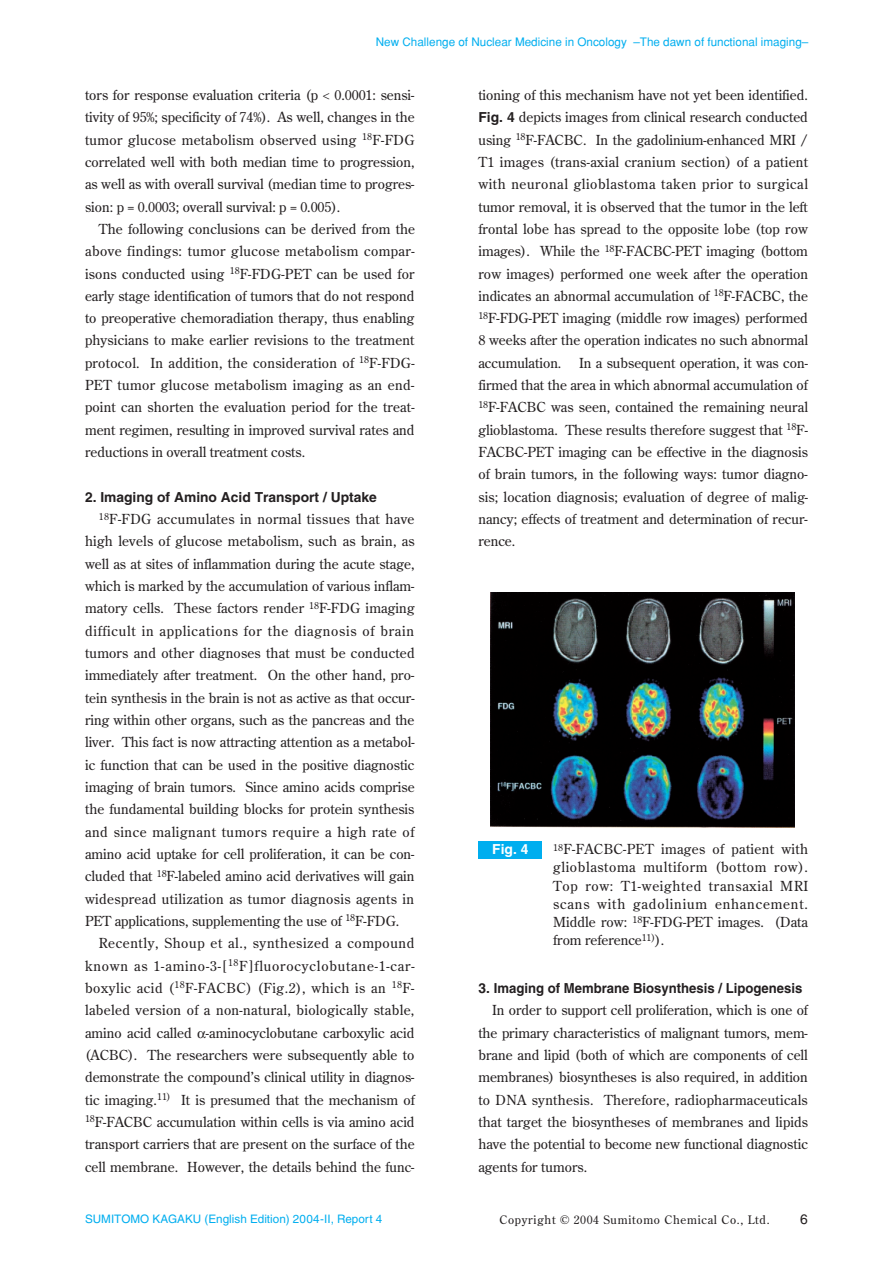
<style>
.page{position:relative;width:893px;height:1263px;background:#fff}
.page>*{position:absolute;margin:0;border:0;box-sizing:border-box;transform-origin:0 0}
.t1{font:13.8px/22.4px "Century Old Style";color:#231f20;text-align:justify}
.t2{font:700 13.8px "Helvetica";color:#231f20}
.t3{font:700 13.8px "Helvetica";color:#fff}
.t4{font:13.8px "Helvetica LT Std";color:#231f20}
.t5{font:11.7px "Helvetica";color:#00aeef}
.t6{font:11.7px "Helvetica LT Std";color:#00aeef}
.t7{font:11.7px "Century Old Style Std";letter-spacing:.06em;color:#231f20}
.s1{font-family:"Helvetica";font-weight:700}
.s2{font-family:"Century Old Style"}
</style>
<div class="page">
<div style="left:478px;top:841px;width:64px;height:17px;background:#00aeef"></div>
<img style="left:490px;top:593px;width:305px;height:235px">
<p class="t5" style="left:376px;top:35px;width:434px">New Challenge of Nuclear Medicine in Oncology –The dawn of functional imaging–</p>
<p class="t1" style="left:85px;top:84px;width:331px">tors for response evaluation criteria (p &lt; 0.0001: sensi&shy;tivity of 95%; specificity of 74%). As well, changes in the tumor glucose metabolism observed using <sup>18</sup>F-FDG correlated well with both median time to progression, as well as with overall survival (median time to progres&shy;sion: p = 0.0003; overall survival: p = 0.005).</p>
<p class="t1" style="left:85px;top:217px;width:332px;text-indent:14px">The following conclusions can be derived from the above findings: tumor glucose metabolism compar&shy;isons conducted using <sup>18</sup>F-FDG-PET can be used for early stage identification of tumors that do not respond to preoperative chemoradiation therapy, thus enabling physicians to make earlier revisions to the treatment protocol. In addition, the consideration of <sup>18</sup>F-FDG-PET tumor glucose metabolism imaging as an end&shy;point can shorten the evaluation period for the treat&shy;ment regimen, resulting in improved survival rates and reductions in overall treatment costs.</p>
<p class="t2" style="left:85px;top:488px;width:293px">2. Imaging of Amino Acid Transport / Uptake</p>
<p class="t1" style="left:85px;top:508px;width:331px;text-indent:14px"><sup>18</sup>F-FDG accumulates in normal tissues that have high levels of glucose metabolism, such as brain, as well as at sites of inflammation during the acute stage, which is marked by the accumulation of various inflam&shy;matory cells. These factors render <sup>18</sup>F-FDG imaging difficult in applications for the diagnosis of brain tumors and other diagnoses that must be conducted immediately after treatment. On the other hand, pro&shy;tein synthesis in the brain is not as active as that occur&shy;ring within other organs, such as the pancreas and the liver. This fact is now attracting attention as a metabol&shy;ic function that can be used in the positive diagnostic imaging of brain tumors. Since amino acids comprise the fundamental building blocks for protein synthesis and since malignant tumors require a high rate of amino acid uptake for cell proliferation, it can be con&shy;cluded that <sup>18</sup>F-labeled amino acid derivatives will gain widespread utilization as tumor diagnosis agents in PET applications, supplementing the use of <sup>18</sup>F-FDG.</p>
<p class="t1" style="left:85px;top:932px;width:331px;text-indent:14px">Recently, Shoup et al., synthesized a compound known as 1-amino-3-[<sup>18</sup>F]fluorocyclobutane-1-car&shy;boxylic acid (<sup>18</sup>F-FACBC) (Fig.2), which is an <sup>18</sup>F&shy;labeled version of a non-natural, biologically stable, amino acid called -aminocyclobutane carboxylic acid (ACBC). The researchers were subsequently able to demonstrate the compound’s clinical utility in diagnos&shy;tic imaging.<sup>11)</sup> It is presumed that the mechanism of <sup>18</sup>F-FACBC accumulation within cells is via amino acid transport carriers that are present on the surface of the cell membrane. However, the details behind the func-</p>
<p class="t1" style="left:478px;top:83px;width:331px">tioning of this mechanism have not yet been identified.<br><span class="s1">Fig. 4</span> depicts images from clinical research conducted using <sup>18</sup>F-FACBC. In the gadolinium-enhanced MRI / T1 images (trans-axial cranium section) of a patient with neuronal glioblastoma taken prior to surgical tumor removal, it is observed that the tumor in the left frontal lobe has spread to the opposite lobe (top row images). While the <sup>18</sup>F-FACBC-PET imaging (bottom row images) performed one week after the operation indicates an abnormal accumulation of <sup>18</sup>F-FACBC, the <sup>18</sup>F-FDG-PET imaging (middle row images) performed 8 weeks after the operation indicates no such abnormal accumulation.</p>
<p class="t1" style="left:478px;top:351px;width:331px;text-indent:101px">In a subsequent operation, it was con&shy;firmed that the area in which abnormal accumulation of <sup>18</sup>F-FACBC was seen, contained the remaining neural glioblastoma. These results therefore suggest that <sup>18</sup>F-FACBC-PET imaging can be effective in the diagnosis of brain tumors, in the following ways: tumor diagno&shy;sis; location diagnosis; evaluation of degree of malig&shy;nancy; effects of treatment and determination of recur&shy;rence.</p>
<p class="t3" style="left:492px;top:840px;width:38px">Fig. 4</p>
<p class="t1" style="left:553px;top:840px;width:256px;line-height:18px"><sup>18</sup>F-FACBC-PET images of patient with glioblastoma multiform (bottom row).<br>Top row: T1-weighted transaxial MRI scans with gadolinium enhancement.<br>Middle row: <sup>18</sup>F-FDG-PET images. (Data from reference<sup>11)</sup>).</p>
<p class="t2" style="left:478px;top:980px;width:325px">3. Imaging of Membrane Biosynthesis / Lipogenesis</p>
<p class="t1" style="left:478px;top:999px;width:331px;text-indent:14px">In order to support cell proliferation, which is one of the primary characteristics of malignant tumors, mem&shy;brane and lipid (both of which are components of cell membranes) biosyntheses is also required, in addition to DNA synthesis. Therefore, radiopharmaceuticals that target the biosyntheses of membranes and lipids have the potential to become new functional diagnostic agents for tumors.</p>
<p class="t6" style="left:85px;top:1212px;width:299px">SUMITOMO KAGAKU (English Edition) 2004-II, Report 4</p>
<p class="t7" style="left:499px;top:1212px;width:272px">Copyright © 2004 Sumitomo Chemical Co., Ltd.</p>
<p class="t4" style="left:800px;top:1211px;width:9px">6</p>
<p class="t5" style="left:207px;top:1213px;width:39px">2004-<span class="s2">II</span></p>
</div>
